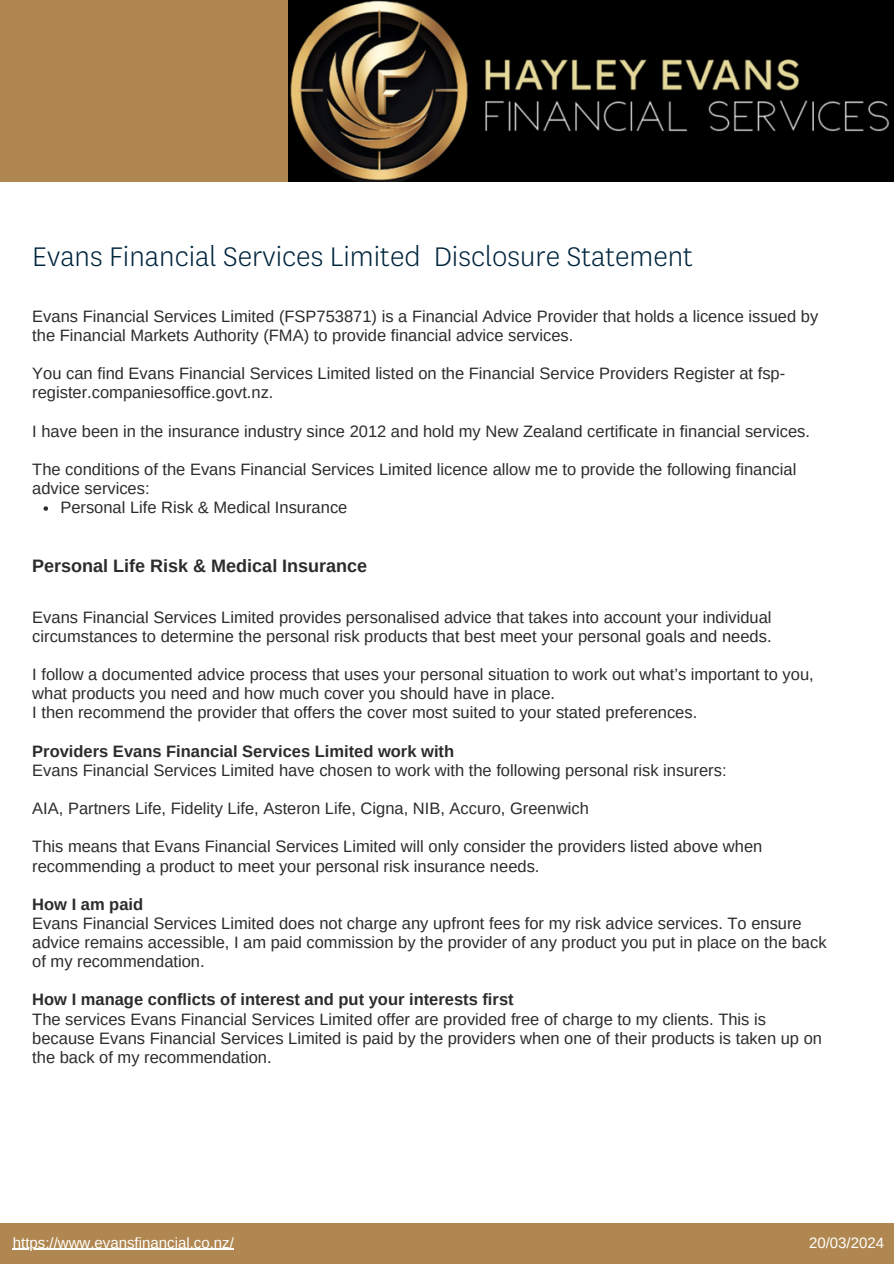
<style>
.page{position:relative;width:894px;height:1264px;background:#fff}
.page>*{position:absolute;margin:0;border:0;box-sizing:border-box;transform-origin:0 0}
.t1{font:300 31.5px "National";color:#00263e}
.t2{font:700 18px "Arimo";color:#2c2c2c}
.t3{font:16.5px/19.2px "Arimo";color:#2c2c2c}
.t4{font:15px "Arimo";color:#fff}
.s1{font-weight:700}
</style>
<div class="page">
<div style="left:0;top:0;width:893px;height:181px;background:#b08750"></div>
<div style="left:0;top:1222px;width:893px;height:41px;background:#b08750"></div>
<img style="left:288px;top:0;width:605px;height:181px">
<svg style="left:44px;top:506px;width:4px;height:5px"></svg>
<hr style="left:13px;top:1248px;width:221px;height:1px;background:#fff">
<h1 class="t1" style="left:32px;top:237px;width:662px">Evans Financial Services Limited Disclosure Statement</h1>
<h3 class="t3" style="left:32px;top:306px;width:787px">Evans Financial Services Limited (FSP753871) is a Financial Advice Provider that holds a licence issued by the Financial Markets Authority (FMA) to provide financial advice services.</h3>
<h3 class="t3" style="left:32px;top:364px;width:754px">You can find Evans Financial Services Limited listed on the Financial Service Providers Register at fsp&shy;register.companiesoffice.govt.nz.</h3>
<h3 class="t3" style="left:32px;top:421px;width:779px">I have been in the insurance industry since 2012 and hold my New Zealand certificate in financial services.</h3>
<h3 class="t3" style="left:32px;top:459px;width:765px">The conditions of the Evans Financial Services Limited licence allow me to provide the following financial advice services:</h3>
<p class="t3" style="left:60px;top:497px;width:288px">Personal Life Risk &amp; Medical Insurance</p>
<h3 class="t2" style="left:32px;top:556px;width:336px">Personal Life Risk &amp; Medical Insurance</h3>
<h3 class="t3" style="left:32px;top:607px;width:740px">Evans Financial Services Limited provides personalised advice that takes into account your individual circumstances to determine the personal risk products that best meet your personal goals and needs.</h3>
<h3 class="t3" style="left:32px;top:664px;width:782px">I follow a documented advice process that uses your personal situation to work out what’s important to you, what products you need and how much cover you should have in place.<br>I then recommend the provider that offers the cover most suited to your stated preferences.</h3>
<h3 class="t3" style="left:32px;top:741px;width:695px"><span class="s1">Providers Evans Financial Services Limited work with<br></span>Evans Financial Services Limited have chosen to work with the following personal risk insurers:</h3>
<h3 class="t3" style="left:32px;top:798px;width:558px">AIA, Partners Life, Fidelity Life, Asteron Life, Cigna, NIB, Accuro, Greenwich</h3>
<h3 class="t3" style="left:32px;top:837px;width:731px">This means that Evans Financial Services Limited will only consider the providers listed above when recommending a product to meet your personal risk insurance needs.</h3>
<p class="t3" style="left:32px;top:894px;width:795px"><span class="s1">How I am paid<br></span>Evans Financial Services Limited does not charge any upfront fees for my risk advice services. To ensure advice remains accessible, I am paid commission by the provider of any product you put in place on the back of my recommendation.</p>
<p class="t3" style="left:32px;top:990px;width:791px"><span class="s1">How I manage conflicts of interest and put your interests first<br></span>The services Evans Financial Services Limited offer are provided free of charge to my clients. This is because Evans Financial Services Limited is paid by the providers when one of their products is taken up on the back of my recommendation.</p>
<h2 class="t4" style="left:13px;top:1234px;width:222px">https://www.evansfinancial.co.nz/</h2>
<h3 class="t4" style="left:808px;top:1234px;width:77px">20/03/2024</h3>
</div>
